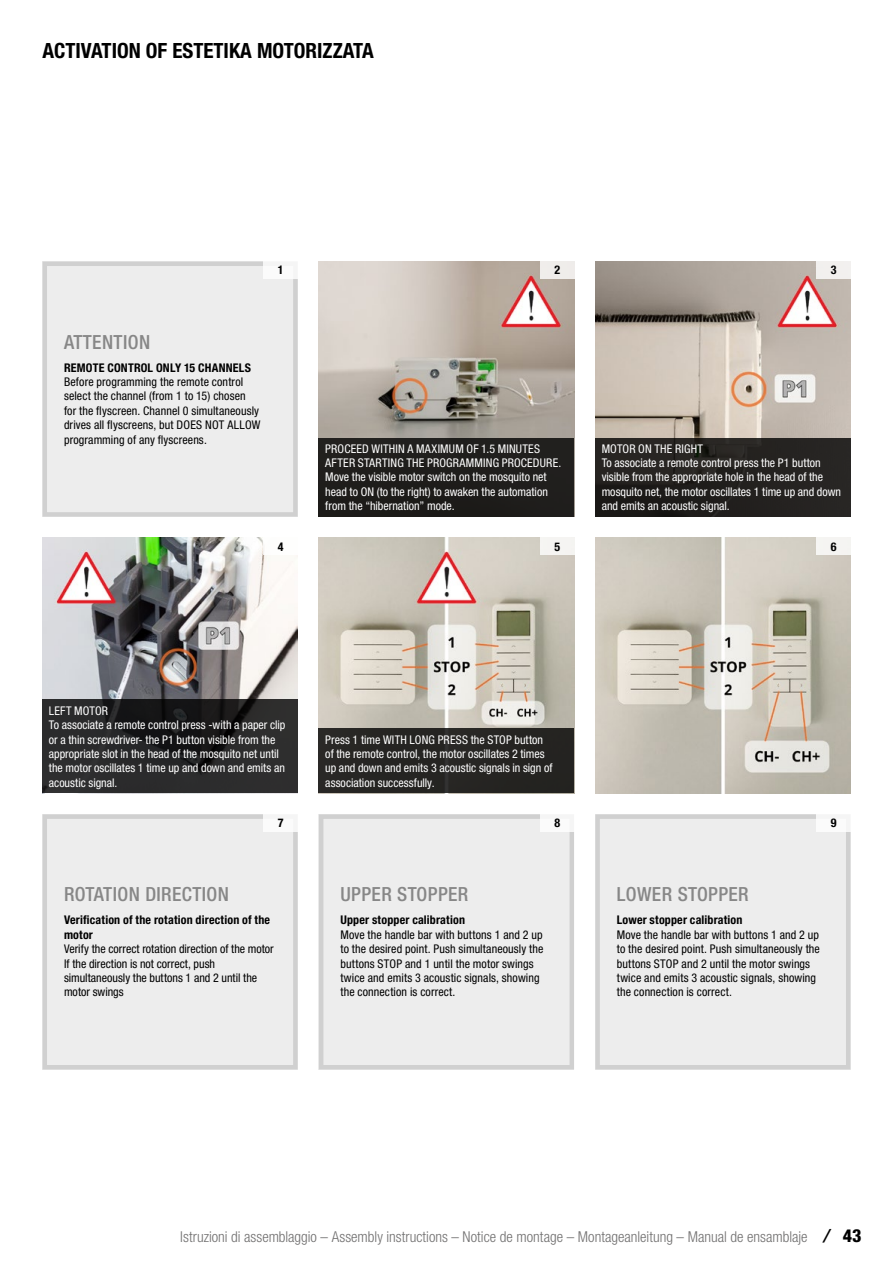
<style>
.page{position:relative;width:893px;height:1263px;background:#fff}
.page>*{position:absolute;margin:0;border:0;box-sizing:border-box;transform-origin:0 0}
.t1{font:700 condensed 21px "Helvetica Neue LT Std";color:#000}
.t2{font:500 condensed 19.5px "Helvetica Neue LT Std";letter-spacing:.02em;color:#878787}
.t3{font:300 condensed 15px "Helvetica Neue LT Std";color:#706f6f}
.t4{font:condensed 12px/14.4px "Helvetica Neue LT Std";color:#fff}
.t5{font:condensed 12px/14.4px "Helvetica Neue LT Std";letter-spacing:.01em;color:#000}
.t6{font:700 condensed 12px/14.4px "Helvetica Neue LT Std";letter-spacing:.015em;color:#000}
.s1{font-weight:800;font-size:18px;color:#000}
</style>
<div class="page">
<img style="left:319px;top:261px;width:255px;height:177px">
<div style="left:319px;top:438px;width:255px;height:79px;background:#1f1e1c"></div>
<img style="left:595px;top:261px;width:255px;height:177px">
<div style="left:595px;top:438px;width:255px;height:79px;background:#252321"></div>
<img style="left:43px;top:538px;width:255px;height:162px">
<svg style="left:43px;top:700px;width:255px;height:93px;background:#252525"></svg>
<div style="left:43px;top:261px;width:255px;height:256px;background:#ededed"></div>
<div style="left:43px;top:261px;width:255px;height:256px;border:4px solid #d0d0d0"></div>
<img style="left:319px;top:538px;width:255px;height:190px">
<div style="left:319px;top:728px;width:255px;height:65px;background:#252422"></div>
<img style="left:595px;top:538px;width:255px;height:255px">
<div style="left:595px;top:814px;width:255px;height:255px;background:#ededed"></div>
<div style="left:595px;top:814px;width:255px;height:255px;border:4px solid #d0d0d0"></div>
<div style="left:319px;top:814px;width:255px;height:255px;background:#ededed"></div>
<div style="left:319px;top:814px;width:255px;height:255px;border:4px solid #d0d0d0"></div>
<div style="left:43px;top:814px;width:255px;height:255px;background:#ededed"></div>
<div style="left:43px;top:814px;width:255px;height:255px;border:4px solid #d0d0d0"></div>
<div style="left:816px;top:538px;width:34px;height:17px;background:#f5f4f2"></div>
<div style="left:816px;top:261px;width:34px;height:18px;background:#f2f0ee"></div>
<div style="left:816px;top:814px;width:34px;height:17px;background:#fff"></div>
<div style="left:540px;top:814px;width:34px;height:17px;background:#fff"></div>
<div style="left:540px;top:538px;width:34px;height:17px;background:#f5f4f2"></div>
<div style="left:540px;top:261px;width:34px;height:18px;background:#efedeb"></div>
<div style="left:264px;top:814px;width:34px;height:17px;background:#fff"></div>
<div style="left:264px;top:538px;width:34px;height:17px;background:#fff"></div>
<div style="left:264px;top:261px;width:34px;height:18px;background:#fff"></div>
<h1 class="t1" style="left:43px;top:37px;width:333px">ACTIVATION OF ESTETIKA MOTORIZZATA</h1>
<p class="t6" style="left:278px;top:263px;width:7px">1</p>
<p class="t6" style="left:554px;top:263px;width:7px">2</p>
<p class="t6" style="left:831px;top:263px;width:7px">3</p>
<h2 class="t2" style="left:64px;top:330px;width:88px">ATTENTION</h2>
<p class="t6" style="left:64px;top:360px;width:188px">REMOTE CONTROL ONLY 15 CHANNELS</p>
<p class="t5" style="left:64px;top:374px;width:198px">Before programming the remote control select the channel (from 1 to 15) chosen for the flyscreen. Channel 0 simultaneously drives all flyscreens, but DOES NOT ALLOW programming of any flyscreens.</p>
<p class="t6" style="left:278px;top:539px;width:7px">4</p>
<p class="t4" style="left:325px;top:441px;width:237px">PROCEED WITHIN A MAXIMUM OF 1.5 MINUTES AFTER STARTING THE PROGRAMMING PROCEDURE.<br>Move the visible motor switch on the mosquito net head to ON (to the right) to awaken the automation from the “hibernation” mode.</p>
<p class="t4" style="left:602px;top:441px;width:241px">MOTOR ON THE RIGHT<br>To associate a remote control press the P1 button visible from the appropriate hole in the head of the mosquito net, the motor oscillates 1 time up and down and emits an acoustic signal.</p>
<p class="t6" style="left:554px;top:539px;width:7px">5</p>
<p class="t6" style="left:831px;top:539px;width:7px">6</p>
<p class="t4" style="left:49px;top:703px;width:238px">LEFT MOTOR<br>To associate a remote control press -with a paper clip or a thin screwdriver- the P1 button visible from the appropriate slot in the head of the mosquito net until the motor oscillates 1 time up and down and emits an acoustic signal.</p>
<p class="t6" style="left:278px;top:815px;width:7px">7</p>
<h2 class="t2" style="left:64px;top:883px;width:166px">ROTATION DIRECTION</h2>
<p class="t6" style="left:64px;top:913px;width:208px">Verification of the rotation direction of the motor</p>
<p class="t5" style="left:64px;top:942px;width:211px">Verify the correct rotation direction of the motor If the direction is not correct, push simultaneously the buttons 1 and 2 until the motor swings</p>
<p class="t4" style="left:325px;top:732px;width:229px">Press 1 time WITH LONG PRESS the STOP button of the remote control, the motor oscillates 2 times up and down and emits 3 acoustic signals in sign of association successfully.</p>
<p class="t6" style="left:554px;top:815px;width:7px">8</p>
<p class="t6" style="left:831px;top:815px;width:7px">9</p>
<h2 class="t2" style="left:340px;top:883px;width:129px">UPPER STOPPER</h2>
<p class="t6" style="left:340px;top:913px;width:126px">Upper stopper calibration</p>
<p class="t5" style="left:340px;top:927px;width:205px">Move the handle bar with buttons 1 and 2 up to the desired point. Push simultaneously the buttons STOP and 1 until the motor swings twice and emits 3 acoustic signals, showing the connection is correct.</p>
<h2 class="t2" style="left:617px;top:883px;width:133px">LOWER STOPPER</h2>
<p class="t6" style="left:617px;top:913px;width:127px">Lower stopper calibration</p>
<p class="t5" style="left:617px;top:927px;width:205px">Move the handle bar with buttons 1 and 2 up to the desired point. Push simultaneously the buttons STOP and 2 until the motor swings twice and emits 3 acoustic signals, showing the connection is correct.</p>
<p class="t3" style="left:180px;top:1228px;width:683px">Istruzioni di assemblaggio – Assembly instructions – Notice de montage – Montageanleitung – Manual de ensamblaje <span class="s1">∕ 43</span></p>
</div>
